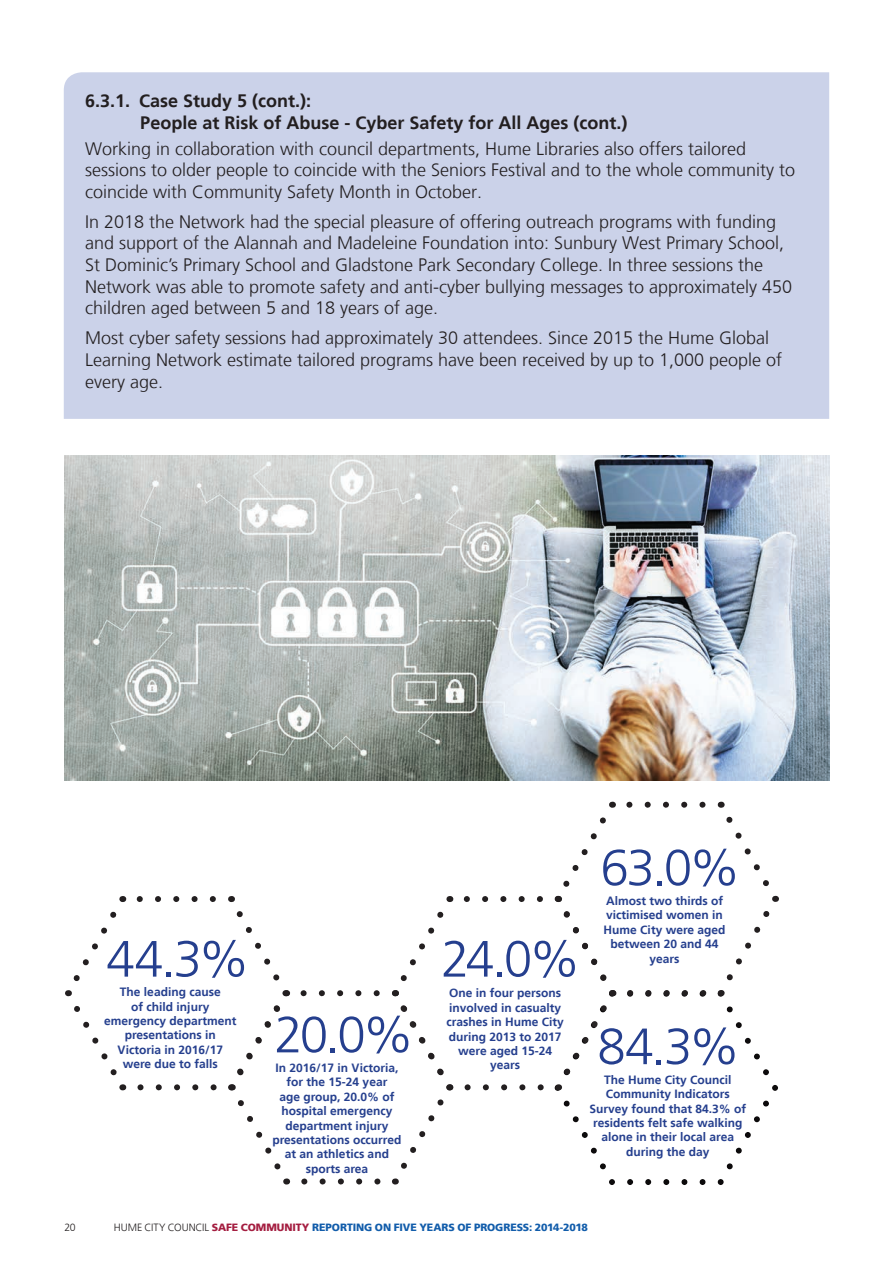
<style>
.page{position:relative;width:893px;height:1263px;background:#fff}
.page>*{position:absolute;margin:0;border:0;box-sizing:border-box;transform-origin:0 0}
.t1{font:300 51px "Frutiger LT";letter-spacing:-.045em;color:#253f8e}
.t2{font:300 18px/21.6px "Frutiger LT";color:#231f20}
.t3{font:700 18px/21.6px "Frutiger LT";color:#231f20}
.t4{font:700 12px/14.4px "Frutiger LT";color:#253f8e;text-align:center}
.t5{font:900 10.5px "Frutiger LT";letter-spacing:-.01em;color:#125dab}
.t6{font:300 10.5px "Frutiger LT";color:#231f20}
.s1{font-weight:300;color:#231f20}
.s2{color:#a41d40}
</style>
<div class="page">
<div style="left:64px;top:72px;width:765px;height:347px;background:#cbd2e9"></div>
<svg style="left:65px;top:802px;width:714px;height:383px"></svg>
<div style="left:581px;top:1009px;width:172px;height:74px;background:#fff"></div>
<div style="left:584px;top:831px;width:170px;height:74px;background:#fff"></div>
<img style="left:64px;top:455px;width:766px;height:325px">
<p class="t3" style="left:140px;top:90px;width:489px;text-indent:-55px">6.3.1. Case Study 5 (cont.):<br>People at Risk of Abuse - Cyber Safety for All Ages (cont.)</p>
<p class="t2" style="left:85px;top:138px;width:712px">Working in collaboration with council departments, Hume Libraries also offers tailored sessions to older people to coincide with the Seniors Festival and to the whole community to coincide with Community Safety Month in October.</p>
<p class="t2" style="left:85px;top:211px;width:709px">In 2018 the Network had the special pleasure of offering outreach programs with funding and support of the Alannah and Madeleine Foundation into: Sunbury West Primary School, St Dominic’s Primary School and Gladstone Park Secondary College. In three sessions the Network was able to promote safety and anti-cyber bullying messages to approximately 450 children aged between 5 and 18 years of age.</p>
<p class="t2" style="left:85px;top:328px;width:699px">Most cyber safety sessions had approximately 30 attendees. Since 2015 the Hume Global<br>Learning Network estimate tailored programs have been received by up to 1,000 people of every age.</p>
<h1 class="t1" style="left:106px;top:930px;width:145px">44.3%</h1>
<p class="t4" style="left:104px;top:985px;width:134px">The leading cause<br>of child injury emergency department presentations in<br>Victoria in 2016/17 were due to falls</p>
<h1 class="t1" style="left:441px;top:930px;width:141px">24.0%</h1>
<h1 class="t1" style="left:600px;top:839px;width:141px">63.0%</h1>
<p class="t4" style="left:604px;top:894px;width:123px">Almost two thirds of victimised women in<br>Hume City were aged between 20 and 44 years</p>
<p class="t4" style="left:446px;top:986px;width:119px">One in four persons involved in casualty crashes in Hume City during 2013 to 2017 were aged 15-24 years</p>
<h1 class="t1" style="left:274px;top:1006px;width:141px">20.0%</h1>
<h1 class="t1" style="left:597px;top:1018px;width:144px">84.3%</h1>
<p class="t4" style="left:589px;top:1072px;width:158px">The Hume City Council<br>Community Indicators<br>Survey found that 84.3% of residents felt safe walking alone in their local area during the day</p>
<p class="t4" style="left:273px;top:1060px;width:130px">In 2016/17 in Victoria, for the 15-24 year<br>age group, 20.0% of hospital emergency department injury presentations occurred at an athletics and sports area</p>
<p class="t6" style="left:64px;top:1221px;width:13px">20</p>
<p class="t5" style="left:114px;top:1221px;width:475px"><span class="s1">HUME CITY COUNCIL</span> <span class="s2">SAFE COMMUNITY</span> REPORTING ON FIVE YEARS OF PROGRESS: 2014-2018</p>
</div>
